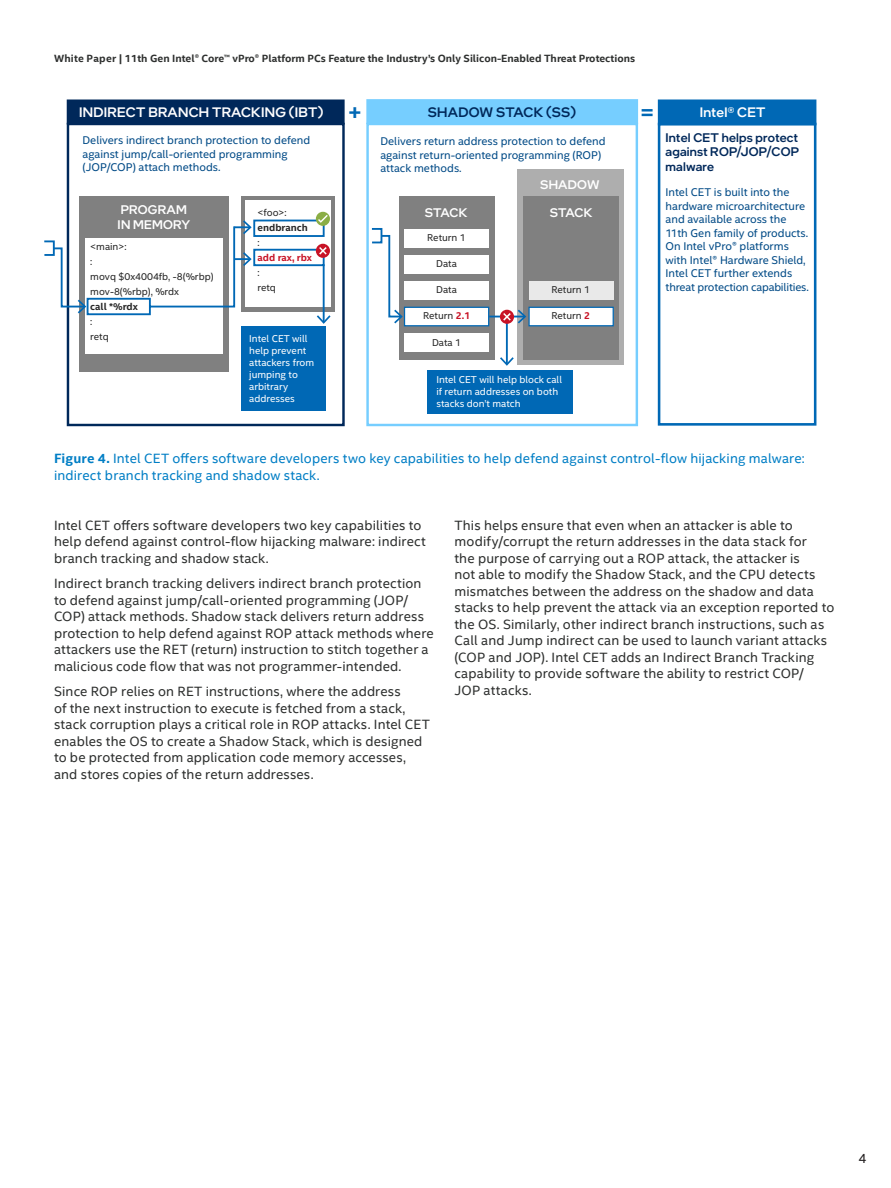
<style>
.page{position:relative;width:891px;height:1188px;background:#fff}
.page>*{position:absolute;margin:0;border:0;box-sizing:border-box;transform-origin:0 0}
.t1{font:500 29.55px "Intel One Display";color:#0068b5}
.t2{font:500 13.8px "Intel One Display";letter-spacing:.02em;color:#fff}
.t3{font:500 13.8px "Intel One Display";letter-spacing:.01em;color:#00285a}
.MainCopy___Caption{font:13.5px/16.5px "Intel Clear";letter-spacing:.01em;color:#2d2f2e}
.MainCopy___Caption-2{font:13.5px/16.5px "Intel Clear";letter-spacing:.01em;color:#007ec5}
.t4{font:13.5px "Intel Clear";color:#231f20}
.t5{font:500 12.45px/15px "Intel One Display";letter-spacing:.02em;color:#00285a;text-align:justify}
.t6{font:500 12.45px/15px "Intel One Display";letter-spacing:.015em;color:#fff}
.t7{font:11.25px/13.5px "Intel Clear";color:#004a86}
.Document_Header{font:700 10.5px "Intel Clear";color:#2d2f2e}
.t8{font:10.05px/15px "Intel Clear";color:#262626}
.t9{font:10.05px/12px "Intel Clear";color:#fff}
.s1{font-size:29.55px;color:#0068b5}
.s2{font-weight:700}
.s3{font-weight:700;color:#c81326}
</style>
<div class="page">
<div style="left:659px;top:101px;width:156px;height:23px;background:#0068b5"></div>
<div style="left:658px;top:99px;width:158px;height:26px;border:2px solid #0068b5"></div>
<div style="left:517px;top:170px;width:107px;height:195px;background:#aeaeae"></div>
<div style="left:241px;top:196px;width:94px;height:115px;background:#808080"></div>
<div style="left:67px;top:123px;width:278px;height:303px;border:2px solid #00285a"></div>
<div style="left:79px;top:196px;width:149px;height:176px;background:#808080"></div>
<div style="left:85px;top:238px;width:137px;height:116px;background:#fff"></div>
<div style="left:399px;top:196px;width:95px;height:163px;background:#808080"></div>
<div style="left:523px;top:196px;width:95px;height:163px;background:#808080"></div>
<div style="left:245px;top:200px;width:85px;height:107px;background:#fff"></div>
<div style="left:658px;top:123px;width:158px;height:303px;border:3px solid #0068b5"></div>
<div style="left:242px;top:327px;width:84px;height:84px;background:#0068b5"></div>
<div style="left:428px;top:370px;width:145px;height:44px;background:#0068b5"></div>
<div style="left:68px;top:101px;width:275px;height:22px;background:#00285a"></div>
<div style="left:67px;top:100px;width:278px;height:25px;border:2px solid #00285a"></div>
<div style="left:368px;top:100px;width:269px;height:23px;background:#76ceff"></div>
<div style="left:366px;top:99px;width:272px;height:25px;border:2px solid #76ceff"></div>
<div style="left:366px;top:123px;width:272px;height:303px;border:2px solid #76ceff"></div>
<div style="left:405px;top:229px;width:84px;height:18px;background:#fff"></div>
<div style="left:405px;top:255px;width:84px;height:18px;background:#fff"></div>
<div style="left:405px;top:281px;width:84px;height:19px;background:#fff"></div>
<div style="left:405px;top:333px;width:84px;height:19px;background:#fff"></div>
<div style="left:404px;top:307px;width:85px;height:19px;background:#fff;border:1px solid #0068b5"></div>
<div style="left:528px;top:307px;width:86px;height:19px;background:#fff;border:1px solid #0068b5"></div>
<div style="left:529px;top:281px;width:84px;height:19px;background:#e9e9e9"></div>
<hr style="left:506px;top:319px;width:2px;height:45px;background:#0068b5">
<svg style="left:500px;top:357px;width:14px;height:9px"></svg>
<hr style="left:489px;top:316px;width:35px;height:1px;background:#0068b5">
<svg style="left:518px;top:310px;width:8px;height:13px"></svg>
<div style="left:500px;top:310px;width:14px;height:14px;background:#c81326;border-radius:50%"></div>
<svg style="left:503px;top:313px;width:8px;height:8px"></svg>
<div style="left:316px;top:212px;width:14px;height:14px;background:#8bae46;border-radius:50%"></div>
<svg style="left:44px;top:215px;width:359px;height:109px"></svg>
<p class="Document_Header" style="left:54px;top:52px;width:583px">White Paper | 11th Gen Intel® Core™ vPro® Platform PCs Feature the Industry’s Only Silicon-Enabled Threat Protections</p>
<p class="t2" style="left:79px;top:104px;width:284px">INDIRECT BRANCH TRACKING (IBT) <span class="s1">+</span></p>
<p class="t3" style="left:428px;top:103px;width:150px">SHADOW STACK (SS)</p>
<p class="t1" style="left:641px;top:93px;width:15px">=</p>
<p class="t2" style="left:700px;top:103px;width:67px">Intel® CET</p>
<p class="t7" style="left:83px;top:134px;width:229px">Delivers indirect branch protection to defend against jump/call-oriented programming (JOP/COP) attach methods.</p>
<p class="t7" style="left:380px;top:135px;width:227px">Delivers return address protection to defend against return-oriented programming (ROP) attack methods.</p>
<p class="t6" style="left:118px;top:202px;width:74px">PROGRAM<br>IN MEMORY</p>
<p class="t8" style="left:90px;top:239px;width:125px">&lt;main&gt;:<br>:<br>movq $0x4004fb, -8(%rbp) mov-8(%rbp), %rdx<br><span class="s2">call *%rdx<br></span>:<br>retq</p>
<p class="t8" style="left:258px;top:205px;width:56px">&lt;foo&gt;: <span class="s2">endbranch </span>:<br><span class="s3">add rax, rbx </span>:<br>retq</p>
<p class="t9" style="left:249px;top:333px;width:67px">Intel CET will help prevent attackers from jumping to arbitrary addresses</p>
<p class="t6" style="left:540px;top:177px;width:61px">SHADOW</p>
<p class="t6" style="left:425px;top:205px;width:44px">STACK</p>
<p class="t6" style="left:550px;top:205px;width:44px">STACK</p>
<p class="t8" style="left:427px;top:230px;width:40px">Return 1</p>
<p class="t8" style="left:436px;top:256px;width:22px">Data</p>
<p class="t8" style="left:436px;top:282px;width:22px">Data</p>
<p class="t8" style="left:552px;top:282px;width:40px">Return 1</p>
<p class="t8" style="left:423px;top:308px;width:48px">Return <span class="s3">2.1</span></p>
<p class="t8" style="left:552px;top:308px;width:40px">Return <span class="s3">2</span></p>
<p class="t8" style="left:432px;top:335px;width:31px">Data 1</p>
<p class="t9" style="left:436px;top:373px;width:127px">Intel CET will help block call if return addresses on both stacks don’t match</p>
<p class="t5" style="left:666px;top:129px;width:135px">Intel CET helps protect against ROP/JOP/COP malware</p>
<p class="t7" style="left:666px;top:186px;width:145px">Intel CET is built into the hardware microarchitecture and available across the<br>11th Gen family of products.<br>On Intel vPro® platforms with Intel® Hardware Shield,<br>Intel CET further extends threat protection capabilities.</p>
<p class="MainCopy___Caption-2" style="left:54px;top:450px;width:752px"><span class="s2">Figure 4.</span> Intel CET offers software developers two key capabilities to help defend against control-flow hijacking malware: indirect branch tracking and shadow stack.</p>
<p class="MainCopy___Caption" style="left:54px;top:517px;width:374px">Intel CET offers software developers two key capabilities to help defend against control-flow hijacking malware: indirect branch tracking and shadow stack.</p>
<p class="MainCopy___Caption" style="left:54px;top:576px;width:381px">Indirect branch tracking delivers indirect branch protection to defend against jump/call-oriented programming (JOP/ COP) attack methods. Shadow stack delivers return address protection to help defend against ROP attack methods where attackers use the RET (return) instruction to stitch together a malicious code flow that was not programmer-intended.</p>
<p class="MainCopy___Caption" style="left:54px;top:683px;width:378px">Since ROP relies on RET instructions, where the address<br>of the next instruction to execute is fetched from a stack, stack corruption plays a critical role in ROP attacks. Intel CET enables the OS to create a Shadow Stack, which is designed to be protected from application code memory accesses, and stores copies of the return addresses.</p>
<p class="MainCopy___Caption" style="left:454px;top:517px;width:381px">This helps ensure that even when an attacker is able to modify/corrupt the return addresses in the data stack for<br>the purpose of carrying out a ROP attack, the attacker is<br>not able to modify the Shadow Stack, and the CPU detects mismatches between the address on the shadow and data stacks to help prevent the attack via an exception reported to the OS. Similarly, other indirect branch instructions, such as Call and Jump indirect can be used to launch variant attacks (COP and JOP). Intel CET adds an Indirect Branch Tracking capability to provide software the ability to restrict COP/<br>JOP attacks.</p>
<p class="t4" style="left:858px;top:1150px;width:10px">4</p>
</div>
